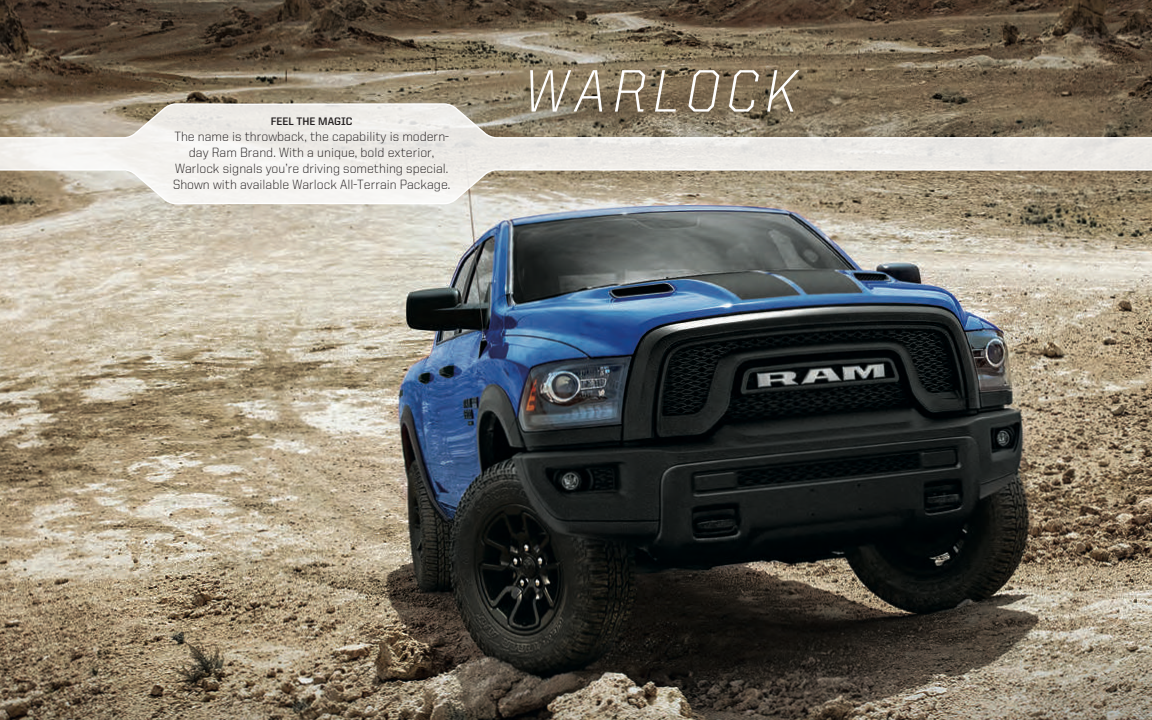
<style>
.page{position:relative;width:1152px;height:720px;background:#fff}
.page>*{position:absolute;margin:0;border:0;box-sizing:border-box;transform-origin:0 0}
.t1{font:300 60px "United Italic Reg";letter-spacing:.1em;color:#fff}
.t2{font:300 13.5px/16px "United Sans Reg";color:#231f20;text-align:center}
.t3{font:700 10.9px "United Sans Reg";color:#231f20}
</style>
<div class="page">
<img style="left:0;top:449px;width:1152px;height:271px">
<img style="left:0;top:0;width:1152px;height:449px">
<svg style="left:0;top:103px;width:1152px;height:102px"></svg>
<p class="t3" style="left:271px;top:115px;width:83px">FEEL THE MAGIC</p>
<p class="t2" style="left:173px;top:128px;width:279px">The name is throwback, the capability is modern&shy;day Ram Brand. With a unique, bold exterior, Warlock signals you’re driving something special.<br>Shown with available Warlock All-Terrain Package.</p>
<h1 class="t1" style="left:524px;top:60px;width:276px">WARLOCK</h1>
</div>
